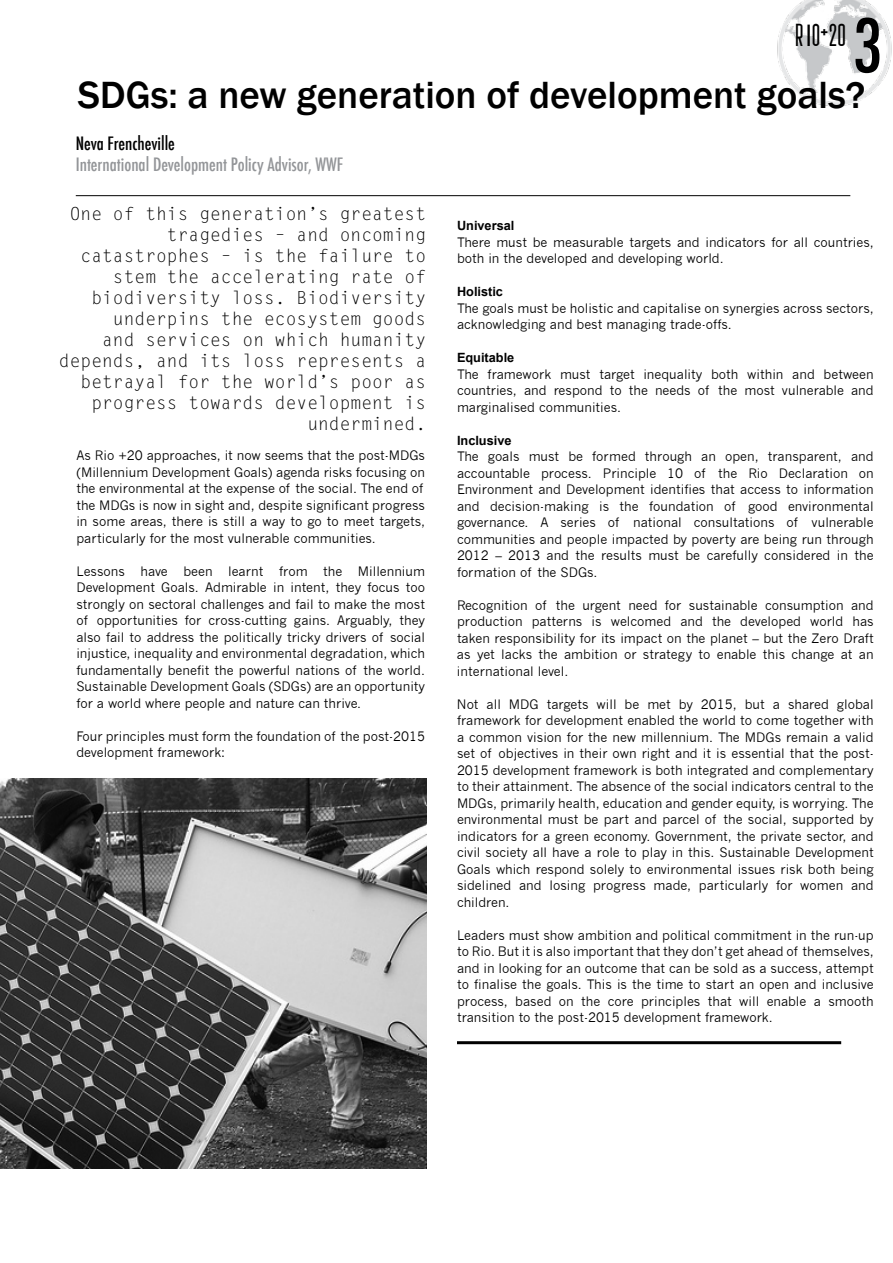
<style>
.page{position:relative;width:893px;height:1263px;background:#fff}
.page>*{position:absolute;margin:0;border:0;box-sizing:border-box;transform-origin:0 0}
.t1{font:500 condensed 72px "Futura";color:#000}
.t2{font:500 39px "Franklin Gothic";color:#000}
.t3{font:28.5px "Berlin Email";color:#000}
.t4{font:18px/21px "Letter Gothic Std";color:#000;text-align:right}
.t5{font:500 condensed 18px "Futura";color:#939598}
.t6{font:500 condensed 18px "Futura";color:#000}
.t7{font:12.75px/16.5px "News Gothic";color:#000;text-align:justify}
.t8{font:700 12.75px "Arial";color:#000}
.s1{font-family:"CHANL Plain"}
</style>
<div class="page">
<img style="left:777px;top:0;width:115px;height:107px">
<hr style="left:76px;top:195px;width:774px;height:1px;background:#000">
<hr style="left:457px;top:1041px;width:384px;height:3px;background:#000">
<img style="left:0;top:779px;width:426px;height:389px">
<h1 class="t1" style="left:853px;top:0;width:31px">3</h1>
<h3 class="t3" style="left:796px;top:18px;width:52px">R<span class="s1">I</span>O+20</h3>
<h2 class="t2" style="left:78px;top:71px;width:789px">SDGs: a new generation of development goals?</h2>
<h3 class="t6" style="left:76px;top:131px;width:101px">Neva Frencheville</h3>
<h3 class="t5" style="left:76px;top:153px;width:269px">International Development Policy Advisor, WWF</h3>
<p class="t4" style="left:59px;top:204px;width:369px">One of this generation’s greatest tragedies – and oncoming catastrophes – is the failure to stem the accelerating rate of biodiversity loss. Biodiversity underpins the ecosystem goods<br>and services on which humanity depends, and its loss represents a betrayal for the world’s poor as progress towards development is undermined.</p>
<p class="t7" style="left:76px;top:447px;width:350px;text-align:left">As Rio +20 approaches, it now seems that the post-MDGs (Millennium Development Goals) agenda risks focusing on the environmental at the expense of the social. The end of the MDGs is now in sight and, despite significant progress in some areas, there is still a way to go to meet targets, particularly for the most vulnerable communities.</p>
<p class="t7" style="left:76px;top:563px;width:350px">Lessons have been learnt from the Millennium Development Goals. Admirable in intent, they focus too strongly on sectoral challenges and fail to make the most of opportunities for cross-cutting gains. Arguably, they also fail to address the politically tricky drivers of social injustice, inequality and environmental degradation, which fundamentally benefit the powerful nations of the world.<br>Sustainable Development Goals (SDGs) are an opportunity for a world where people and nature can thrive.</p>
<p class="t7" style="left:76px;top:728px;width:350px">Four principles must form the foundation of the post-2015 development framework:</p>
<p class="t8" style="left:457px;top:217px;width:59px">Universal</p>
<p class="t7" style="left:457px;top:234px;width:418px">There must be measurable targets and indicators for all countries, both in the developed and developing world.</p>
<p class="t8" style="left:457px;top:283px;width:48px">Holistic</p>
<p class="t7" style="left:457px;top:300px;width:418px">The goals must be holistic and capitalise on synergies across sectors, acknowledging and best managing trade-offs.</p>
<p class="t8" style="left:457px;top:349px;width:59px">Equitable</p>
<p class="t7" style="left:457px;top:366px;width:418px">The framework must target inequality both within and between countries, and respond to the needs of the most vulnerable and marginalised communities.</p>
<p class="t8" style="left:457px;top:432px;width:56px">Inclusive</p>
<p class="t7" style="left:457px;top:448px;width:418px">The goals must be formed through an open, transparent, and accountable process. Principle 10 of the Rio Declaration on Environment and Development identifies that access to information and decision-making is the foundation of good environmental governance. A series of national consultations of vulnerable communities and people impacted by poverty are being run through 2012 – 2013 and the results must be carefully considered in the formation of the SDGs.</p>
<p class="t7" style="left:457px;top:597px;width:418px">Recognition of the urgent need for sustainable consumption and production patterns is welcomed and the developed world has taken responsibility for its impact on the planet – but the Zero Draft as yet lacks the ambition or strategy to enable this change at an international level.</p>
<p class="t7" style="left:457px;top:696px;width:418px">Not all MDG targets will be met by 2015, but a shared global framework for development enabled the world to come together with a common vision for the new millennium. The MDGs remain a valid set of objectives in their own right and it is essential that the post-2015 development framework is both integrated and complementary to their attainment. The absence of the social indicators central to the MDGs, primarily health, education and gender equity, is worrying. The environmental must be part and parcel of the social, supported by indicators for a green economy. Government, the private sector, and civil society all have a role to play in this. Sustainable Development Goals which respond solely to environmental issues risk both being sidelined and losing progress made, particularly for women and children.</p>
<p class="t7" style="left:457px;top:927px;width:418px">Leaders must show ambition and political commitment in the run-up to Rio. But it is also important that they don’t get ahead of themselves, and in looking for an outcome that can be sold as a success, attempt to finalise the goals. This is the time to start an open and inclusive process, based on the core principles that will enable a smooth transition to the post-2015 development framework.</p>
</div>
